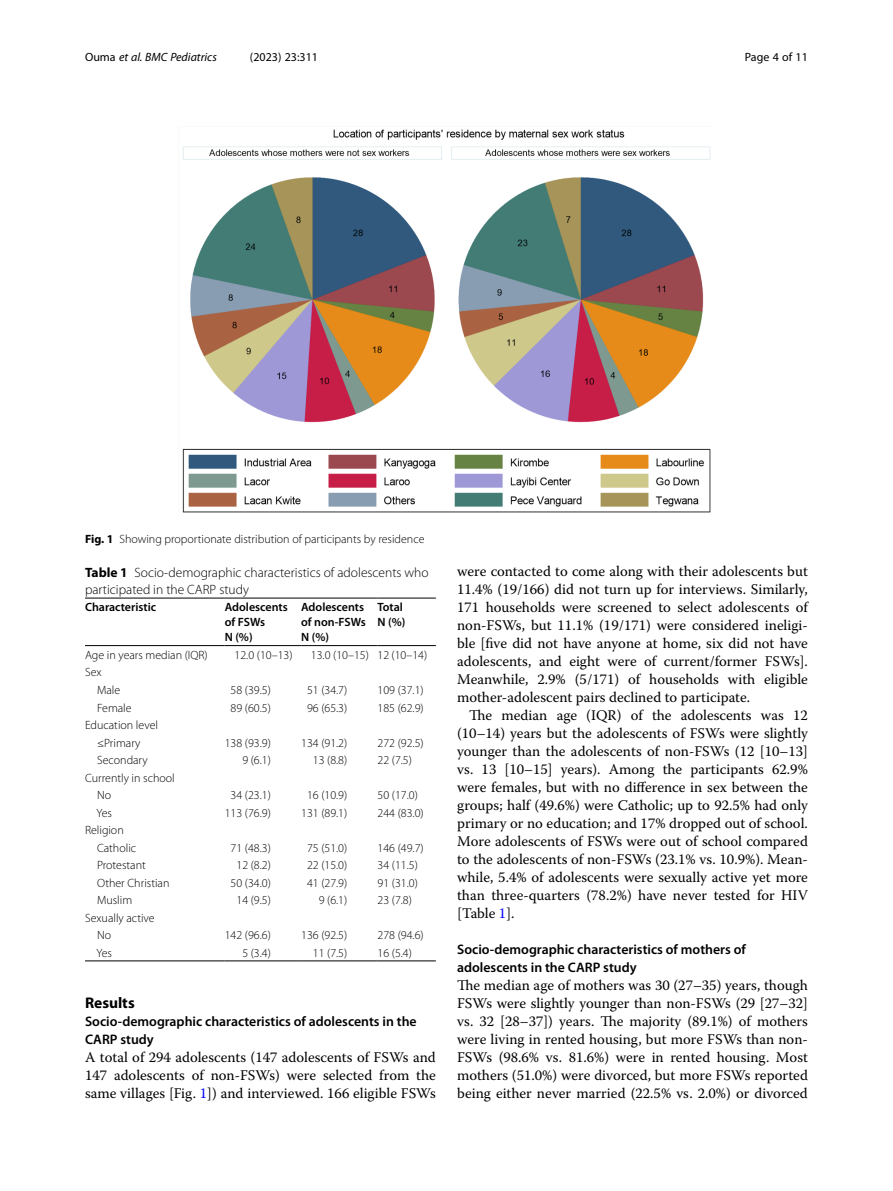
<style>
.page{position:relative;width:893px;height:1191px;background:#fff}
.page>*{position:absolute;margin:0;border:0;box-sizing:border-box;transform-origin:0 0}
.Head_1{font:700 15.45px "Myriad Pro";color:#000}
.Body_Text{font:14.7px/18px "Warnock Pro";color:#000;text-align:justify}
.Body_Text_Indent{font:14.7px/18px "Warnock Pro";color:#000;text-align:justify}
.Head_2{font:600 13.8px/18px "Myriad Pro";color:#000}
.Head_2_After_1{font:600 13.8px/18px "Myriad Pro";color:#000}
.Table_Caption{font:300 13.5px/16.5px "Myriad Pro";color:#000}
.Table_Body{font:300 12px "Myriad Pro";color:#000}
.Table_Body_Tab1_Deci{font:300 12px "Myriad Pro";color:#000}
.Table_Head{font:600 12px/15px "Myriad Pro";color:#000}
.Figure_Caption{font:300 12px "Myriad Pro";color:#000}
.t1{font:italic 12px "Myriad Pro";color:#000}
.t2{font:12px "Myriad Pro";color:#000}
.s1{font-style:normal}
.s2{font-weight:700}
.s3{color:#00f}
</style>
<div class="page">
<hr style="left:85px;top:645px;width:140px;height:1px;background:#000">
<hr style="left:225px;top:598px;width:76px;height:1px;background:#000">
<hr style="left:225px;top:645px;width:76px;height:1px;background:#000">
<hr style="left:301px;top:598px;width:76px;height:1px;background:#000">
<hr style="left:301px;top:645px;width:76px;height:1px;background:#000">
<hr style="left:377px;top:598px;width:59px;height:1px;background:#000">
<hr style="left:377px;top:645px;width:59px;height:1px;background:#000">
<hr style="left:85px;top:960px;width:140px;height:1px;background:#000">
<hr style="left:225px;top:960px;width:76px;height:1px;background:#000">
<hr style="left:301px;top:960px;width:76px;height:1px;background:#000">
<hr style="left:377px;top:960px;width:59px;height:1px;background:#000">
<hr style="left:85px;top:598px;width:140px;height:1px;background:#000">
<img style="left:182px;top:129px;width:529px;height:384px">
<p class="t1" style="left:85px;top:50px;width:133px"><span class="s1">Ouma</span> et al. BMC Pediatrics</p>
<p class="t2" style="left:250px;top:50px;width:70px">(2023) 23:311</p>
<p class="t2" style="left:745px;top:50px;width:65px">Page 4 of 11</p>
<p class="Figure_Caption" style="left:85px;top:533px;width:341px"><span class="s2">Fig. 1</span> Showing proportionate distribution of participants by residence</p>
<p class="Table_Caption" style="left:85px;top:565px;width:345px"><span class="s2">Table 1</span> Socio-demographic characteristics of adolescents who participated in the CARP study</p>
<p class="Table_Head" style="left:85px;top:599px;width:73px">Characteristic</p>
<p class="Table_Head" style="left:225px;top:599px;width:64px">Adolescents of FSWs</p>
<p class="Table_Head" style="left:225px;top:629px;width:29px">N (%)</p>
<p class="Table_Head" style="left:301px;top:599px;width:66px">Adolescents of non-FSWs</p>
<p class="Table_Head" style="left:301px;top:629px;width:29px">N (%)</p>
<p class="Table_Head" style="left:377px;top:599px;width:27px">Total</p>
<p class="Table_Head" style="left:377px;top:614px;width:29px">N (%)</p>
<p class="Table_Body" style="left:85px;top:648px;width:124px">Age in years median (IQR)</p>
<p class="Table_Body_Tab1_Deci" style="left:235px;top:648px;width:60px">12.0 (10–13)</p>
<p class="Table_Body_Tab1_Deci" style="left:311px;top:648px;width:60px">13.0 (10–15)</p>
<p class="Table_Body" style="left:377px;top:648px;width:51px">12 (10–14)</p>
<p class="Table_Body" style="left:85px;top:666px;width:18px">Sex</p>
<p class="Table_Body" style="left:97px;top:683px;width:25px">Male</p>
<p class="Table_Body_Tab1_Deci" style="left:231px;top:683px;width:42px">58 (39.5)</p>
<p class="Table_Body_Tab1_Deci" style="left:307px;top:683px;width:42px">51 (34.7)</p>
<p class="Table_Body" style="left:377px;top:683px;width:48px">109 (37.1)</p>
<p class="Table_Body" style="left:97px;top:701px;width:36px">Female</p>
<p class="Table_Body_Tab1_Deci" style="left:231px;top:701px;width:42px">89 (60.5)</p>
<p class="Table_Body_Tab1_Deci" style="left:307px;top:701px;width:42px">96 (65.3)</p>
<p class="Table_Body" style="left:377px;top:701px;width:48px">185 (62.9)</p>
<p class="Table_Body" style="left:85px;top:718px;width:75px">Education level</p>
<p class="Table_Body" style="left:97px;top:736px;width:45px">≤Primary</p>
<p class="Table_Body_Tab1_Deci" style="left:225px;top:736px;width:48px">138 (93.9)</p>
<p class="Table_Body_Tab1_Deci" style="left:301px;top:736px;width:48px">134 (91.2)</p>
<p class="Table_Body" style="left:377px;top:736px;width:48px">272 (92.5)</p>
<p class="Table_Body" style="left:97px;top:753px;width:52px">Secondary</p>
<p class="Table_Body_Tab1_Deci" style="left:242px;top:753px;width:30px">9 (6.1)</p>
<p class="Table_Body_Tab1_Deci" style="left:313px;top:753px;width:36px">13 (8.8)</p>
<p class="Table_Body" style="left:377px;top:753px;width:36px">22 (7.5)</p>
<p class="Table_Body" style="left:85px;top:771px;width:91px">Currently in school</p>
<p class="Table_Body" style="left:97px;top:788px;width:16px">No</p>
<p class="Table_Body_Tab1_Deci" style="left:231px;top:788px;width:42px">34 (23.1)</p>
<p class="Table_Body_Tab1_Deci" style="left:307px;top:788px;width:42px">16 (10.9)</p>
<p class="Table_Body" style="left:377px;top:788px;width:42px">50 (17.0)</p>
<p class="Table_Body" style="left:96px;top:806px;width:17px">Yes</p>
<p class="Table_Body_Tab1_Deci" style="left:225px;top:806px;width:48px">113 (76.9)</p>
<p class="Table_Body_Tab1_Deci" style="left:301px;top:806px;width:48px">131 (89.1)</p>
<p class="Table_Body" style="left:377px;top:806px;width:48px">244 (83.0)</p>
<p class="Table_Body" style="left:85px;top:823px;width:40px">Religion</p>
<p class="Table_Body" style="left:97px;top:841px;width:41px">Catholic</p>
<p class="Table_Body_Tab1_Deci" style="left:231px;top:841px;width:42px">71 (48.3)</p>
<p class="Table_Body_Tab1_Deci" style="left:307px;top:841px;width:42px">75 (51.0)</p>
<p class="Table_Body" style="left:377px;top:841px;width:48px">146 (49.7)</p>
<p class="Table_Body" style="left:97px;top:858px;width:50px">Protestant</p>
<p class="Table_Body_Tab1_Deci" style="left:236px;top:858px;width:36px">12 (8.2)</p>
<p class="Table_Body_Tab1_Deci" style="left:307px;top:858px;width:42px">22 (15.0)</p>
<p class="Table_Body" style="left:377px;top:858px;width:42px">34 (11.5)</p>
<p class="Table_Body" style="left:97px;top:876px;width:74px">Other Christian</p>
<p class="Table_Body_Tab1_Deci" style="left:231px;top:876px;width:42px">50 (34.0)</p>
<p class="Table_Body_Tab1_Deci" style="left:307px;top:876px;width:42px">41 (27.9)</p>
<p class="Table_Body" style="left:377px;top:876px;width:42px">91 (31.0)</p>
<p class="Table_Body" style="left:97px;top:893px;width:37px">Muslim</p>
<p class="Table_Body_Tab1_Deci" style="left:236px;top:893px;width:36px">14 (9.5)</p>
<p class="Table_Body_Tab1_Deci" style="left:319px;top:893px;width:30px">9 (6.1)</p>
<p class="Table_Body" style="left:377px;top:893px;width:36px">23 (7.8)</p>
<p class="Table_Body" style="left:85px;top:911px;width:71px">Sexually active</p>
<p class="Table_Body" style="left:97px;top:928px;width:16px">No</p>
<p class="Table_Body_Tab1_Deci" style="left:225px;top:928px;width:48px">142 (96.6)</p>
<p class="Table_Body_Tab1_Deci" style="left:301px;top:928px;width:48px">136 (92.5)</p>
<p class="Table_Body" style="left:377px;top:928px;width:48px">278 (94.6)</p>
<p class="Table_Body" style="left:96px;top:946px;width:17px">Yes</p>
<p class="Table_Body_Tab1_Deci" style="left:242px;top:946px;width:30px">5 (3.4)</p>
<p class="Table_Body_Tab1_Deci" style="left:313px;top:946px;width:36px">11 (7.5)</p>
<p class="Table_Body" style="left:377px;top:946px;width:36px">16 (5.4)</p>
<p class="Head_1" style="left:85px;top:993px;width:51px">Results</p>
<p class="Head_2_After_1" style="left:85px;top:1012px;width:333px">Socio-demographic characteristics of adolescents in the<br>CARP study</p>
<p class="Body_Text" style="left:85px;top:1048px;width:352px">A total of 294 adolescents (147 adolescents of FSWs and 147 adolescents of non-FSWs) were selected from the same villages [Fig. <span class="s3">1</span>]) and interviewed. 166 eligible FSWs</p>
<p class="Body_Text" style="left:457px;top:562px;width:352px">were contacted to come along with their adolescents but 11.4% (19/166) did not turn up for interviews. Similarly, 171 households were screened to select adolescents of non-FSWs, but 11.1% (19/171) were considered ineligi&shy;ble [five did not have anyone at home, six did not have adolescents, and eight were of current/former FSWs].<br>Meanwhile, 2.9% (5/171) of households with eligible mother-adolescent pairs declined to participate.</p>
<p class="Body_Text_Indent" style="left:457px;top:706px;width:352px;text-indent:12px">The median age (IQR) of the adolescents was 12 (10–14) years but the adolescents of FSWs were slightly younger than the adolescents of non-FSWs (12 [10–13] vs. 13 [10–15] years). Among the participants 62.9% were females, but with no difference in sex between the groups; half (49.6%) were Catholic; up to 92.5% had only primary or no education; and 17% dropped out of school.<br>More adolescents of FSWs were out of school compared to the adolescents of non-FSWs (23.1% vs. 10.9%). Mean&shy;while, 5.4% of adolescents were sexually active yet more than three-quarters (78.2%) have never tested for HIV [Table <span class="s3">1</span>].</p>
<p class="Head_2" style="left:457px;top:940px;width:290px">Socio-demographic characteristics of mothers of adolescents in the CARP study</p>
<p class="Body_Text" style="left:457px;top:976px;width:352px">The median age of mothers was 30 (27–35) years, though FSWs were slightly younger than non-FSWs (29 [27–32] vs. 32 [28–37]) years. The majority (89.1%) of mothers were living in rented housing, but more FSWs than non-FSWs (98.6% vs. 81.6%) were in rented housing. Most mothers (51.0%) were divorced, but more FSWs reported being either never married (22.5% vs. 2.0%) or divorced</p>
</div>
